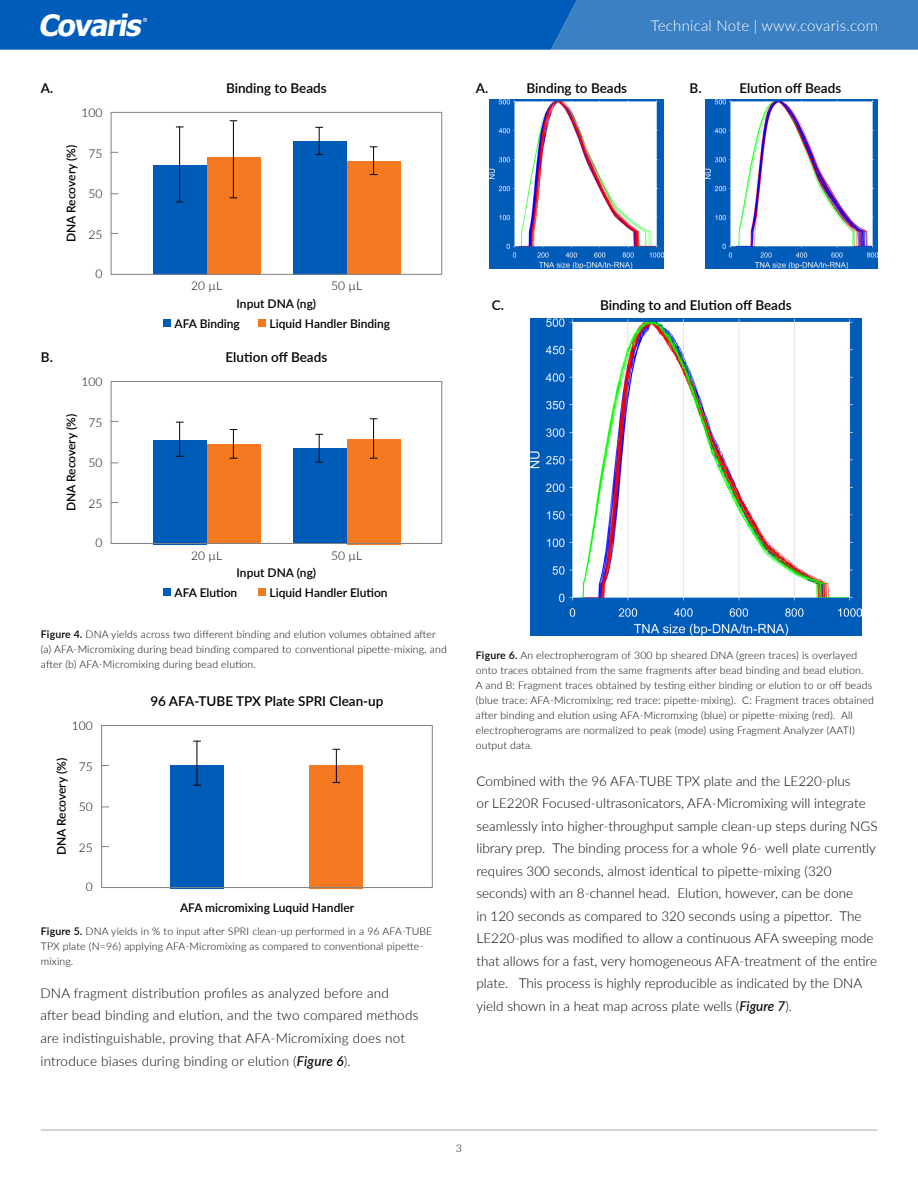
<style>
.page{position:relative;width:918px;height:1188px;background:#fff}
.page>*{position:absolute;margin:0;border:0;box-sizing:border-box;transform-origin:0 0}
.t1{font:italic 700 29.55px "Tahoma";color:#fff}
.t2{font:300 15px "Lato";letter-spacing:.015em;color:#fff}
.t3{font:300 13.5px/22.5px "Lato";color:#000}
.t4{font:600 13.5px "Lato";color:#000}
.t5{font:600 12px "Lato";color:#000}
.t6{font:300 12px "Lato";color:#000}
.t7{font:300 10.5px/15px "Lato";letter-spacing:.015em;color:#000}
.s1{font-weight:600}
.s2{font-weight:500;font-style:italic}
</style>
<div class="page">
<svg style="left:0;top:0;width:918px;height:50px;background:#186abd"></svg>
<hr style="left:41px;top:1130px;width:836px;height:1px;background:#a7a9ac">
<div style="left:153px;top:165px;width:54px;height:110px;background:#005cb9"></div>
<div style="left:293px;top:141px;width:54px;height:134px;background:#005cb9"></div>
<div style="left:207px;top:158px;width:54px;height:117px;background:#f47920"></div>
<div style="left:347px;top:161px;width:54px;height:114px;background:#f47920"></div>
<div style="left:163px;top:319px;width:7px;height:8px;background:#005cb9"></div>
<div style="left:258px;top:319px;width:7px;height:8px;background:#f47920"></div>
<div style="left:111px;top:112px;width:331px;height:163px;border:1px solid #808285"></div>
<hr style="left:179px;top:127px;width:1px;height:75px;background:#000">
<hr style="left:233px;top:121px;width:1px;height:77px;background:#000">
<svg style="left:315px;top:127px;width:8px;height:28px"></svg>
<svg style="left:370px;top:146px;width:7px;height:29px"></svg>
<div style="left:153px;top:440px;width:54px;height:104px;background:#005cb9"></div>
<div style="left:293px;top:448px;width:54px;height:96px;background:#005cb9"></div>
<div style="left:207px;top:444px;width:54px;height:100px;background:#f47920"></div>
<div style="left:347px;top:439px;width:54px;height:105px;background:#f47920"></div>
<div style="left:163px;top:588px;width:7px;height:8px;background:#005cb9"></div>
<div style="left:258px;top:588px;width:7px;height:8px;background:#f47920"></div>
<div style="left:111px;top:381px;width:331px;height:163px;border:1px solid #808285"></div>
<hr style="left:179px;top:422px;width:1px;height:34px;background:#000">
<svg style="left:230px;top:429px;width:7px;height:30px"></svg>
<hr style="left:373px;top:419px;width:1px;height:39px;background:#000">
<svg style="left:315px;top:434px;width:8px;height:29px"></svg>
<div style="left:170px;top:765px;width:54px;height:123px;background:#005cb9"></div>
<div style="left:309px;top:765px;width:54px;height:123px;background:#f47920"></div>
<div style="left:101px;top:725px;width:332px;height:163px;border:1px solid #808285"></div>
<hr style="left:197px;top:741px;width:1px;height:44px;background:#000">
<hr style="left:336px;top:750px;width:1px;height:33px;background:#000">
<img style="left:490px;top:100px;width:174px;height:168px">
<img style="left:705px;top:100px;width:173px;height:168px">
<img style="left:530px;top:319px;width:332px;height:317px">
<h1 class="t1" style="left:38px;top:6px;width:111px">Covaris</h1>
<p class="t2" style="left:651px;top:15px;width:229px">Technical Note | www.covaris.com</p>
<p class="t4" style="left:41px;top:78px;width:14px">A.</p>
<p class="t4" style="left:226px;top:78px;width:102px">Binding to Beads</p>
<p class="t6" style="left:81px;top:104px;width:22px">100</p>
<p class="t5" style="left:62px;top:242px;width:99px;rotate:-90deg">DNA Recovery (%)</p>
<p class="t6" style="left:88px;top:145px;width:15px">75</p>
<p class="t6" style="left:88px;top:186px;width:15px">50</p>
<p class="t6" style="left:88px;top:226px;width:15px">25</p>
<p class="t6" style="left:95px;top:265px;width:8px">0</p>
<p class="t6" style="left:191px;top:278px;width:32px">20 µL</p>
<p class="t6" style="left:331px;top:278px;width:32px">50 µL</p>
<p class="t5" style="left:237px;top:295px;width:81px">Input DNA (ng)</p>
<p class="t5" style="left:175px;top:315px;width:67px">AFA Binding</p>
<p class="t5" style="left:270px;top:315px;width:122px">Liquid Handler Binding</p>
<p class="t4" style="left:41px;top:347px;width:14px">B.</p>
<p class="t4" style="left:226px;top:347px;width:103px">Elution off Beads</p>
<p class="t6" style="left:81px;top:373px;width:22px">100</p>
<p class="t5" style="left:62px;top:511px;width:99px;rotate:-90deg">DNA Recovery (%)</p>
<p class="t6" style="left:88px;top:414px;width:15px">75</p>
<p class="t6" style="left:88px;top:455px;width:15px">50</p>
<p class="t6" style="left:88px;top:495px;width:15px">25</p>
<p class="t6" style="left:95px;top:535px;width:8px">0</p>
<p class="t6" style="left:191px;top:547px;width:32px">20 µL</p>
<p class="t6" style="left:331px;top:547px;width:32px">50 µL</p>
<p class="t5" style="left:237px;top:564px;width:81px">Input DNA (ng)</p>
<p class="t5" style="left:175px;top:584px;width:64px">AFA Elution</p>
<p class="t5" style="left:270px;top:584px;width:120px">Liquid Handler Elution</p>
<p class="t7" style="left:41px;top:626px;width:407px"><span class="s1">Figure 4.</span> DNA yields across two different binding and elution volumes obtained after (a) AFA-Micromixing during bead binding compared to conventional pipette-mixing, and after (b) AFA-Micromixing during bead elution.</p>
<p class="t6" style="left:72px;top:717px;width:22px">100</p>
<p class="t5" style="left:53px;top:855px;width:99px;rotate:-90deg">DNA Recovery (%)</p>
<p class="t6" style="left:79px;top:758px;width:15px">75</p>
<p class="t6" style="left:79px;top:799px;width:15px">50</p>
<p class="t6" style="left:79px;top:839px;width:15px">25</p>
<p class="t6" style="left:86px;top:879px;width:8px">0</p>
<p class="t4" style="left:150px;top:691px;width:235px">96 AFA-TUBE TPX Plate SPRI Clean-up</p>
<p class="t5" style="left:180px;top:899px;width:176px">AFA micromixing Luquid Handler</p>
<p class="t7" style="left:41px;top:924px;width:393px"><span class="s1">Figure 5.</span> DNA yields in % to input after SPRI clean-up performed in a 96 AFA-TUBE<br>TPX plate (N=96) applying AFA-Micromixing as compared to conventional pipette&shy;mixing.</p>
<p class="t3" style="left:40px;top:981px;width:379px">DNA fragment distribution profiles as analyzed before and after bead binding and elution, and the two compared methods are indistinguishable, proving that AFA-Micromixing does not introduce biases during binding or elution (<span class="s2">Figure 6</span>).</p>
<p class="t4" style="left:527px;top:78px;width:102px">Binding to Beads</p>
<p class="t4" style="left:740px;top:78px;width:103px">Elution off Beads</p>
<p class="t4" style="left:476px;top:78px;width:14px">A.</p>
<p class="t4" style="left:690px;top:78px;width:14px">B.</p>
<p class="t4" style="left:492px;top:295px;width:14px">C.</p>
<p class="t4" style="left:600px;top:295px;width:193px">Binding to and Elution off Beads</p>
<p class="t7" style="left:476px;top:648px;width:400px"><span class="s1">Figure 6.</span> An electropherogram of 300 bp sheared DNA (green traces) is overlayed onto traces obtained from the same fragments after bead binding and bead elution.<br>A and B: Fragment traces obtained by testing either binding or elution to or off beads (blue trace: AFA-Micromixing; red trace: pipette-mixing). C: Fragment traces obtained after binding and elution using AFA-Micromxing (blue) or pipette-mixing (red). All electropherograms are normalized to peak (mode) using Fragment Analyzer (AATI) output data.</p>
<p class="t3" style="left:477px;top:769px;width:403px">Combined with the 96 AFA-TUBE TPX plate and the LE220-plus<br>or LE220R Focused-ultrasonicators, AFA-Micromixing will integrate seamlessly into higher-throughput sample clean-up steps during NGS library prep. The binding process for a whole 96- well plate currently requires 300 seconds, almost identical to pipette-mixing (320 seconds) with an 8-channel head. Elution, however, can be done<br>in 120 seconds as compared to 320 seconds using a pipettor. The LE220-plus was modified to allow a continuous AFA sweeping mode that allows for a fast, very homogeneous AFA-treatment of the entire plate. This process is highly reproducible as indicated by the DNA yield shown in a heat map across plate wells (<span class="s2">Figure 7</span>).</p>
<p class="t7" style="left:456px;top:1140px;width:8px">3</p>
</div>
